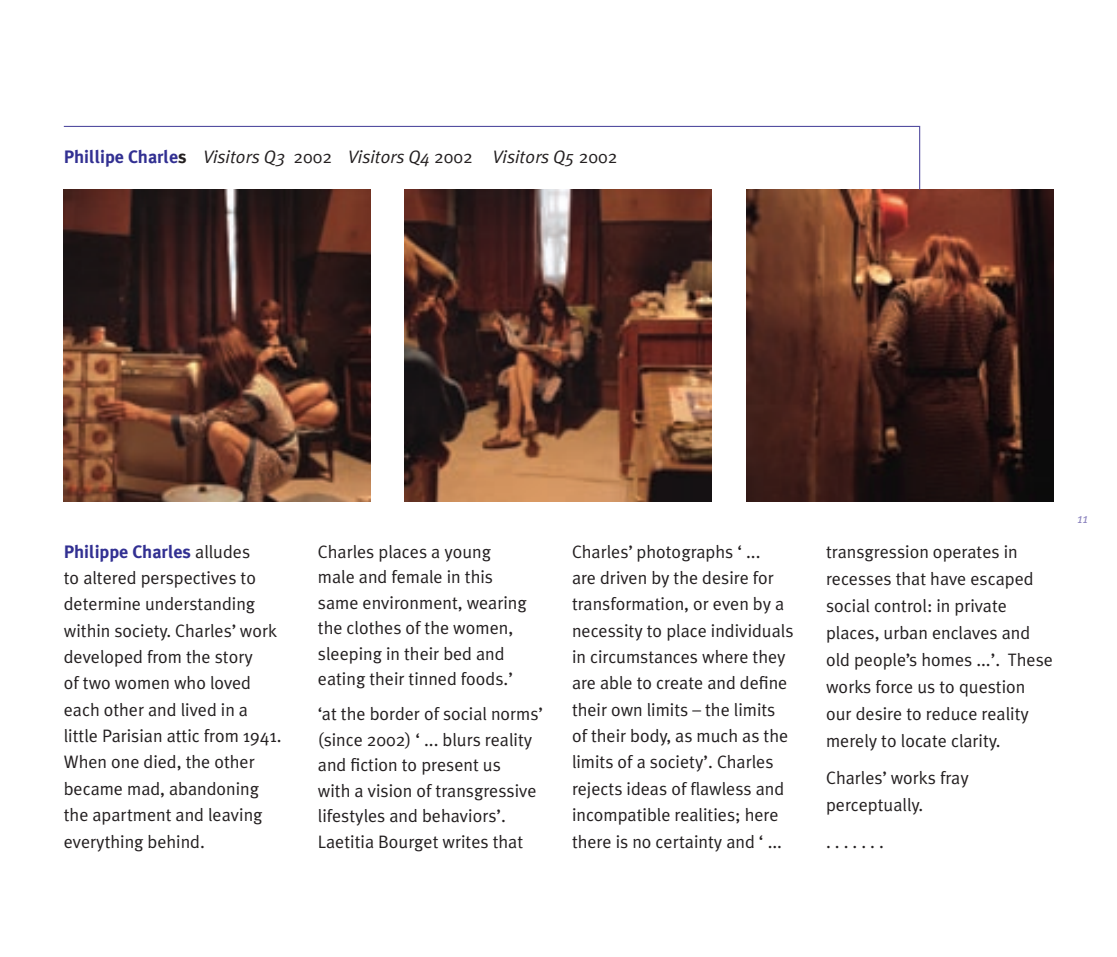
<style>
.page{position:relative;width:1117px;height:957px;background:#fff}
.page>*{position:absolute;margin:0;border:0;box-sizing:border-box;transform-origin:0 0}
.t1{font:18px/26.3px "Meta Plus Normal";color:#231f20}
.t2{font:italic 18px "Meta Plus Normal";color:#231f20}
.t3{font:700 18px "Meta Plus";color:#323092}
.t4{font:italic 13.5px "Meta Plus Normal";color:#8981bd}
.s1{font-family:"Meta Plus";font-weight:700;font-style:normal;color:#323092}
.s2{font-family:"Meta Plus";font-weight:700;font-style:normal}
.s3{font-style:normal}
.s4{font-family:"Meta Plus Normal";font-weight:400;color:#231f20}
</style>
<div class="page">
<img style="left:64px;top:191px;width:306px;height:311px">
<img style="left:404px;top:191px;width:307px;height:311px">
<img style="left:746px;top:189px;width:306px;height:313px">
<svg style="left:63px;top:125px;width:857px;height:66px"></svg>
<p class="t2" style="left:64px;top:147px;width:555px"><span class="s1">Phillipe Charle</span><span class="s2">s</span> Visitors Q3 <span class="s3">2002</span> Visitors Q4 <span class="s3">2002</span> Visitors Q5 <span class="s3">2002</span></p>
<p class="t3" style="left:64px;top:541px;width:188px">Philippe Charles <span class="s4">alludes</span></p>
<p class="t1" style="left:64px;top:564px;width:219px">to altered perspectives to determine understanding within society. Charles’ work developed from the story<br>of two women who loved each other and lived in a little Parisian attic from 1941.<br>When one died, the other became mad, abandoning the apartment and leaving everything behind.</p>
<p class="t1" style="left:318px;top:538px;width:210px;line-height:25.4px">Charles places a young male and female in this same environment, wearing the clothes of the women, sleeping in their bed and eating their tinned foods.’</p>
<p class="t1" style="left:318px;top:701px;width:227px;line-height:25.4px">‘at the border of social norms’ (since 2002) ‘ ... blurs reality and fiction to present us<br>with a vision of transgressive lifestyles and behaviors’.<br>Laetitia Bourget writes that</p>
<p class="t1" style="left:572px;top:538px;width:223px">Charles’ photographs ‘ ...<br>are driven by the desire for transformation, or even by a necessity to place individuals in circumstances where they are able to create and define their own limits – the limits of their body, as much as the limits of a society’. Charles rejects ideas of flawless and incompatible realities; here there is no certainty and ‘ ...</p>
<p class="t1" style="left:825px;top:538px;width:228px;line-height:27px">transgression operates in recesses that have escaped social control: in private places, urban enclaves and old people’s homes ...’. These works force us to question our desire to reduce reality merely to locate clarity.</p>
<p class="t1" style="left:825px;top:764px;width:144px;line-height:27px">Charles’ works fray perceptually.</p>
<p class="t1" style="left:825px;top:828px;width:59px">. . . . . . .</p>
<p class="t4" style="left:1076px;top:511px;width:12px">11</p>
</div>
